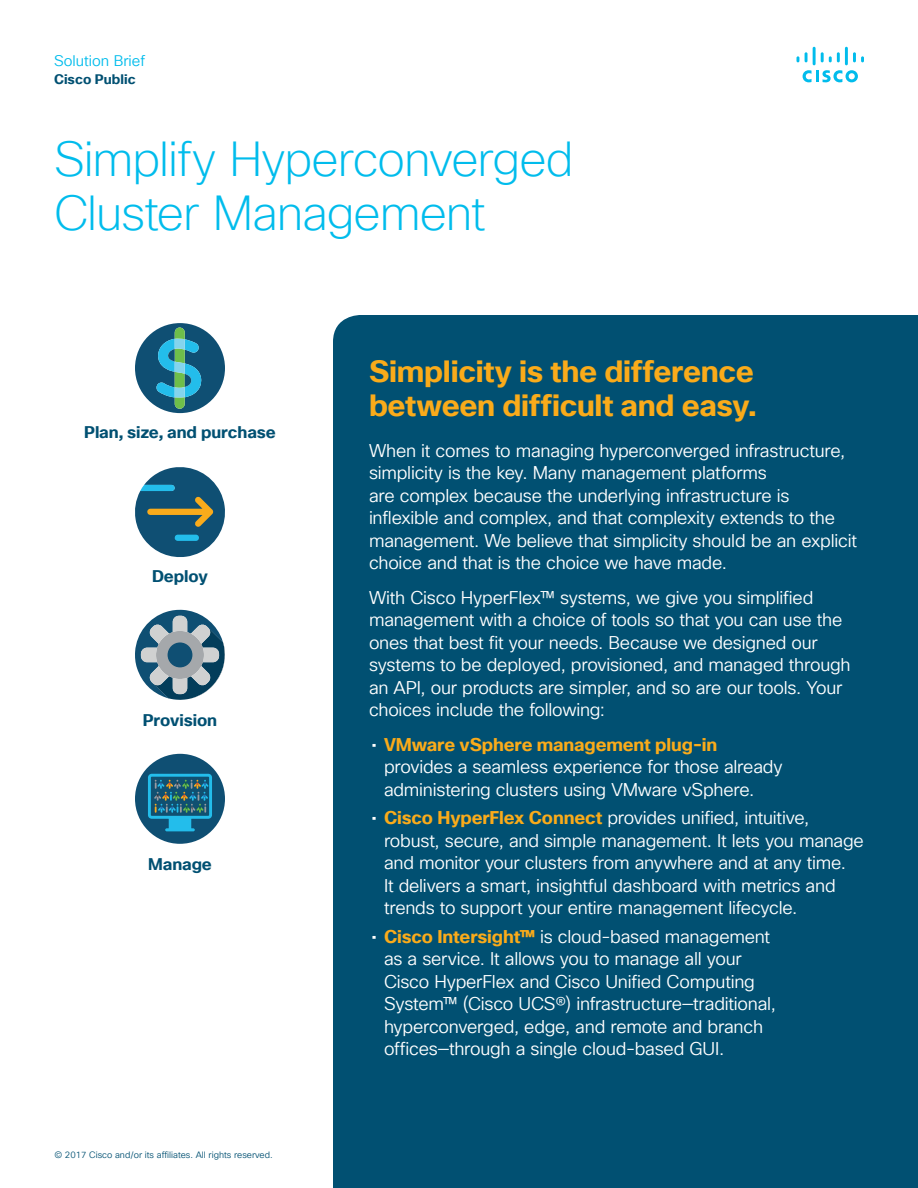
<style>
.page{position:relative;width:918px;height:1188px;background:#fff}
.page>*{position:absolute;margin:0;border:0;box-sizing:border-box;transform-origin:0 0}
.Title_Headline{font:200 48px/54px "Cisco Sans TT";letter-spacing:-.02em;color:#01bcec}
.Intro_Heading{font:700 30px/34.5px "Cisco Sans TT";letter-spacing:-.01em;color:#faab1a}
.Intro{font:18px/22.5px "Cisco Sans TT Light";letter-spacing:-.015em;color:#fff}
.Highlights_Subhead{font:700 16.5px "Cisco Sans TT";letter-spacing:-.005em;color:#015072}
.t1{font:15px "Cisco Sans TT Light";color:#01bcec}
.t2{font:700 13.5px "Cisco Sans TT";color:#015072}
.t3{font:9px "Cisco Sans TT Light";color:#015072}
.s1{font-family:"Cisco Sans TT"}
.s2{font-family:"Cisco Sans TT";font-weight:700;color:#faab1a}
</style>
<div class="page">
<svg style="left:803px;top:70px;width:55px;height:12px"></svg>
<svg style="left:797px;top:56px;width:2px;height:6px"></svg>
<svg style="left:805px;top:52px;width:3px;height:10px"></svg>
<hr style="left:813px;top:47px;width:3px;height:18px;background:#01bcec">
<svg style="left:821px;top:52px;width:19px;height:10px"></svg>
<hr style="left:845px;top:47px;width:3px;height:18px;background:#01bcec">
<svg style="left:853px;top:52px;width:11px;height:10px"></svg>
<div style="left:333px;top:315px;width:585px;height:873px;background:#015072"></div>
<svg style="left:135px;top:323px;width:90px;height:90px"></svg>
<svg style="left:135px;top:467px;width:90px;height:90px"></svg>
<svg style="left:135px;top:610px;width:90px;height:90px"></svg>
<div style="left:168px;top:642px;width:24px;height:25px;background:#0f4f73;border-radius:50%"></div>
<div style="left:135px;top:754px;width:90px;height:90px;background:#0f4f73;border-radius:50%"></div>
<svg style="left:148px;top:774px;width:64px;height:57px"></svg>
<p class="t1" style="left:54px;top:51px;width:93px">Solution Brief</p>
<p class="t2" style="left:54px;top:70px;width:83px">Cisco Public</p>
<p class="Title_Headline" style="left:54px;top:134px;width:521px">Simplify Hyperconverged<br>Cluster Management</p>
<p class="Highlights_Subhead" style="left:84px;top:421px;width:193px">Plan, size, and purchase</p>
<p class="Highlights_Subhead" style="left:152px;top:565px;width:57px">Deploy</p>
<p class="Highlights_Subhead" style="left:143px;top:709px;width:76px">Provision</p>
<p class="Highlights_Subhead" style="left:148px;top:853px;width:65px">Manage</p>
<p class="t3" style="left:54px;top:1149px;width:220px">© 2017 Cisco and/or its affiliates. All rights reserved.</p>
<p class="Intro_Heading" style="left:369px;top:355px;width:389px">Simplicity is the difference between difficult and easy.</p>
<p class="Intro" style="left:369px;top:440px;width:490px">When it comes to managing hyperconverged infrastructure, simplicity is the key. Many management platforms<br>are complex because the underlying infrastructure is inflexible and complex, and that complexity extends to the management. We believe that simplicity should be an explicit choice and that is the choice we have made.</p>
<p class="Intro" style="left:369px;top:587px;width:483px">With Cisco HyperFlex™ systems, we give you simplified management with a choice of tools so that you can use the ones that best fit your needs. Because we designed our systems to be deployed, provisioned, and managed through an API, our products are simpler, and so are our tools. Your choices include the following:</p>
<p class="Intro" style="left:384px;top:734px;width:400px;text-indent:-13px"><span class="s1">•</span> <span class="s2">VMware vSphere management plug-in </span>provides a seamless experience for those already administering clusters using VMware vSphere.</p>
<p class="Intro" style="left:384px;top:807px;width:481px;text-indent:-13px"><span class="s1">•</span> <span class="s2">Cisco HyperFlex Connect</span> provides unified, intuitive, robust, secure, and simple management. It lets you manage and monitor your clusters from anywhere and at any time.<br>It delivers a smart, insightful dashboard with metrics and trends to support your entire management lifecycle.</p>
<p class="Intro" style="left:384px;top:926px;width:393px;text-indent:-13px"><span class="s1">•</span> <span class="s2">Cisco Intersight™</span> is cloud-based management as a service. It allows you to manage all your Cisco HyperFlex and Cisco Unified Computing System™ (Cisco UCS®) infrastructure—traditional, hyperconverged, edge, and remote and branch offices—through a single cloud-based GUI.</p>
</div>
